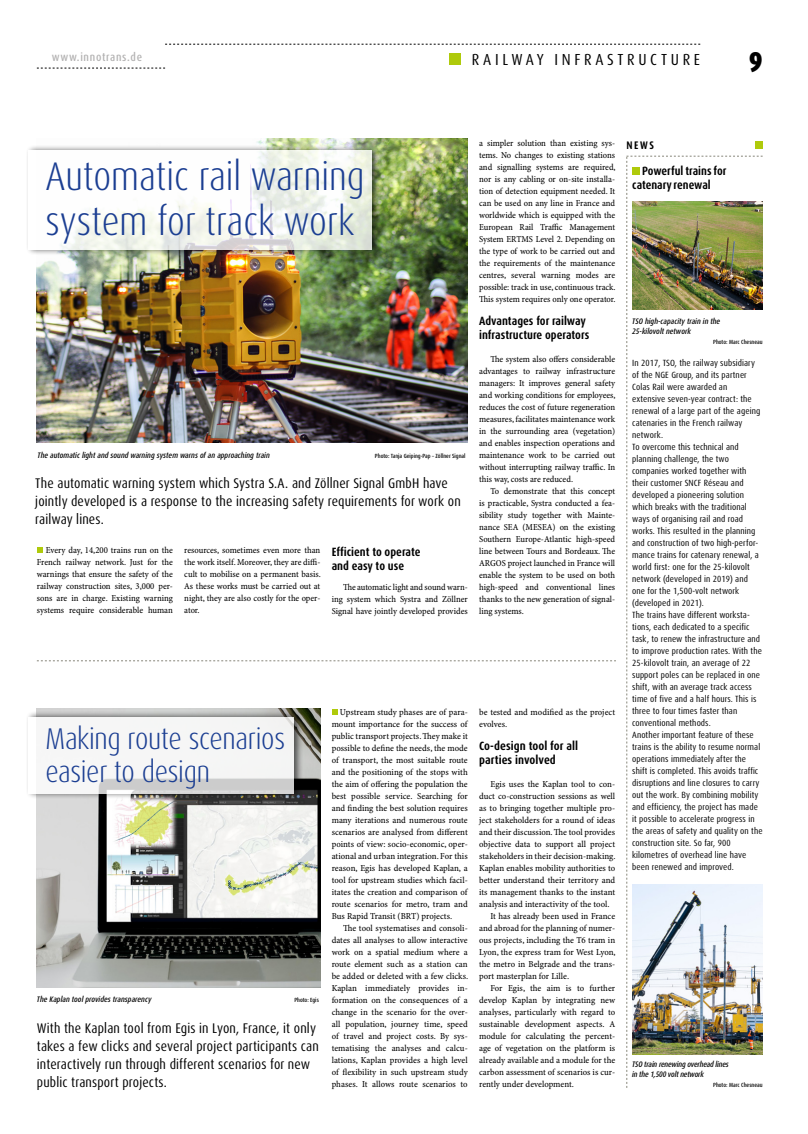
<style>
.page{position:relative;width:808px;height:1134px;background:#fff}
.page>*{position:absolute;margin:0;border:0;box-sizing:border-box;transform-origin:0 0}
.t1{font:300 condensed 40px/45px "Dax OT";color:#1b3e92}
.t2{font:300 condensed 30px/33px "Dax OT";letter-spacing:-.01em;color:#1b3e92}
.t3{font:900 condensed 28.7px "Dax OT";color:#000}
.t4{font:condensed 16px "Dax OT";letter-spacing:.23em;color:#000}
.t5{font:condensed 14px/18px "Dax OT";letter-spacing:.01em;color:#000}
.t6{font:700 condensed 12px/14px "Dax OT";color:#000}
.t7{font:500 condensed 11.6px "Dax OT";letter-spacing:.06em;color:#b3b2b2}
.t8{font:700 condensed 11px "Dax OT";color:#000}
.t9{font:9.2px/12px "Minion Pro Cn Capt";color:#000;text-align:justify}
.t10{font:condensed 9px/12px "Dax OT";letter-spacing:.01em;color:#000}
.t11{font:italic 500 condensed 8px/10px "Dax OT";color:#000}
.t12{font:italic 500 condensed 8px/10px "Dax OT";letter-spacing:-.02em;color:#000}
.t13{font:500 condensed 6px "Dax OT";color:#000}
</style>
<div class="page">
<div style="left:450px;top:53px;width:11px;height:12px;background:#afca0b"></div>
<svg style="left:165px;top:44px;width:535px;height:1px"></svg>
<svg style="left:37px;top:68px;width:128px;height:1px"></svg>
<img style="left:37px;top:139px;width:431px;height:304px">
<svg style="left:37px;top:547px;width:6px;height:6px"></svg>
<div style="left:25px;top:144px;width:356px;height:112px;background:#000;opacity:.75"></div>
<svg style="left:28px;top:150px;width:343px;height:99px"></svg>
<svg style="left:332px;top:709px;width:6px;height:6px"></svg>
<div style="left:755px;top:141px;width:8px;height:8px;background:#afca0b"></div>
<img style="left:626px;top:156px;width:137px;height:932px">
<svg style="left:37px;top:660px;width:579px;height:1px"></svg>
<img style="left:37px;top:709px;width:283px;height:278px">
<div style="left:25px;top:711px;width:278px;height:89px;background:#000;opacity:.75"></div>
<svg style="left:28px;top:717px;width:266px;height:76px;fill:#f6f6f6"></svg>
<p class="t7" style="left:52px;top:50px;width:92px">www.innotrans.de</p>
<h3 class="t4" style="left:472px;top:49px;width:230px">RAILWAY INFRASTRUCTURE</h3>
<h3 class="t3" style="left:749px;top:44px;width:16px">9</h3>
<h1 class="t1" style="left:45px;top:154px;width:321px">Automatic rail warning system for track work</h1>
<p class="t11" style="left:38px;top:450px;width:234px">The automatic light and sound warning system warns of an approaching train</p>
<p class="t13" style="left:375px;top:452px;width:92px">Photo: Tanja Geiping-Pap – Zöllner Signal</p>
<h3 class="t5" style="left:35px;top:475px;width:427px">The automatic warning system which Systra S.A. and Zöllner Signal GmbH have jointly developed is a response to the increasing safety requirements for work on railway lines.</h3>
<h3 class="t6" style="left:332px;top:545px;width:90px">Efficient to operate and easy to use</h3>
<p class="t9" style="left:332px;top:581px;width:138px;text-indent:11px">The automatic light and sound warn&shy;ing system which Systra and Zöllner Signal have jointly developed provides</p>
<p class="t9" style="left:37px;top:545px;width:138px;text-indent:9px">Every day, 14,200 trains run on the French railway network. Just for the warnings that ensure the safety of the railway construction sites, 3,000 per&shy;sons are in charge. Existing warning systems require considerable human</p>
<p class="t9" style="left:184px;top:545px;width:138px">resources, sometimes even more than the work itself. Moreover, they are diffi&shy;cult to mobilise on a permanent basis.<br>As these works must be carried out at night, they are also costly for the oper&shy;ator.</p>
<p class="t9" style="left:479px;top:137px;width:138px">a simpler solution than existing sys&shy;tems. No changes to existing stations and signalling systems are required, nor is any cabling or on-site installa&shy;tion of detection equipment needed. It can be used on any line in France and worldwide which is equipped with the European Rail Traffic Management System ERTMS Level 2. Depending on the type of work to be carried out and the requirements of the maintenance centres, several warning modes are possible: track in use, continuous track.<br>This system requires only one operator.</p>
<h3 class="t6" style="left:479px;top:314px;width:112px">Advantages for railway infrastructure operators</h3>
<p class="t9" style="left:479px;top:353px;width:138px;text-indent:11px">The system also offers considerable advantages to railway infrastructure managers: It improves general safety and working conditions for employees, reduces the cost of future regeneration measures, facilitates maintenance work in the surrounding area (vegetation) and enables inspection operations and maintenance work to be carried out without interrupting railway traffic. In this way, costs are reduced.</p>
<p class="t9" style="left:479px;top:485px;width:138px;text-indent:11px">To demonstrate that this concept is practicable, Systra conducted a fea&shy;sibility study together with Mainte&shy;nance SEA (MESEA) on the existing Southern Europe-Atlantic high-speed line between Tours and Bordeaux. The ARGOS project launched in France will enable the system to be used on both high-speed and conventional lines thanks to the new generation of signal&shy;ling systems.</p>
<h2 class="t2" style="left:45px;top:722px;width:241px">Making route scenarios easier to design</h2>
<p class="t11" style="left:37px;top:995px;width:116px">The Kaplan tool provides transparency</p>
<p class="t13" style="left:294px;top:996px;width:26px">Photo: Egis</p>
<h3 class="t5" style="left:37px;top:1019px;width:283px">With the Kaplan tool from Egis in Lyon, France, it only takes a few clicks and several project participants can interactively run through different scenarios for new public transport projects.</h3>
<p class="t9" style="left:332px;top:707px;width:138px;text-indent:8px">Upstream study phases are of para&shy;mount importance for the success of public transport projects. They make it possible to define the needs, the mode of transport, the most suitable route and the positioning of the stops with the aim of offering the population the best possible service. Searching for and finding the best solution requires many iterations and numerous route scenarios are analysed from different points of view: socio-economic, oper&shy;ational and urban integration. For this reason, Egis has developed Kaplan, a tool for upstream studies which facil&shy;itates the creation and comparison of route scenarios for metro, tram and Bus Rapid Transit (BRT) projects.</p>
<p class="t9" style="left:332px;top:923px;width:138px;text-indent:11px">The tool systematises and consoli&shy;dates all analyses to allow interactive work on a spatial medium where a route element such as a station can be added or deleted with a few clicks.<br>Kaplan immediately provides in&shy;formation on the consequences of a change in the scenario for the over&shy;all population, journey time, speed of travel and project costs. By sys&shy;tematising the analyses and calcu&shy;lations, Kaplan provides a high level of flexibility in such upstream study phases. It allows route scenarios to</p>
<p class="t9" style="left:479px;top:707px;width:138px">be tested and modified as the project evolves.</p>
<h3 class="t6" style="left:479px;top:739px;width:100px">Co-design tool for all parties involved</h3>
<p class="t9" style="left:490px;top:779px;width:126px">Egis uses the Kaplan tool to con-</p>
<p class="t9" style="left:479px;top:791px;width:138px">duct co-construction sessions as well</p>
<p class="t9" style="left:479px;top:803px;width:138px">as to bringing together multiple pro-</p>
<p class="t9" style="left:479px;top:815px;width:138px">ject stakeholders for a round of ideas</p>
<p class="t9" style="left:479px;top:827px;width:138px">and their discussion. The tool provides</p>
<p class="t9" style="left:479px;top:839px;width:138px">objective data to support all project</p>
<p class="t9" style="left:479px;top:851px;width:138px">stakeholders in their decision-making.</p>
<p class="t9" style="left:479px;top:863px;width:138px">Kaplan enables mobility authorities to</p>
<p class="t9" style="left:479px;top:875px;width:138px">better understand their territory and</p>
<p class="t9" style="left:479px;top:887px;width:138px">its management thanks to the instant</p>
<p class="t9" style="left:479px;top:899px;width:132px">analysis and interactivity of the tool.</p>
<p class="t9" style="left:490px;top:911px;width:126px">It has already been used in France</p>
<p class="t9" style="left:479px;top:923px;width:138px">and abroad for the planning of numer-</p>
<p class="t9" style="left:479px;top:935px;width:138px">ous projects, including the T6 tram in</p>
<p class="t9" style="left:479px;top:947px;width:138px">Lyon, the express tram for West Lyon,</p>
<p class="t9" style="left:479px;top:959px;width:138px">the metro in Belgrade and the trans-</p>
<p class="t9" style="left:479px;top:971px;width:92px">port masterplan for Lille.</p>
<p class="t9" style="left:490px;top:983px;width:126px">For Egis, the aim is to further</p>
<p class="t9" style="left:479px;top:995px;width:138px">develop Kaplan by integrating new</p>
<p class="t9" style="left:479px;top:1007px;width:138px">analyses, particularly with regard to</p>
<p class="t9" style="left:479px;top:1019px;width:138px">sustainable development aspects. A</p>
<p class="t9" style="left:479px;top:1031px;width:138px">module for calculating the percent-</p>
<p class="t9" style="left:479px;top:1043px;width:138px">age of vegetation on the platform is</p>
<p class="t9" style="left:479px;top:1055px;width:138px">already available and a module for the</p>
<p class="t9" style="left:479px;top:1067px;width:138px">carbon assessment of scenarios is cur-</p>
<p class="t9" style="left:479px;top:1079px;width:96px">rently under development.</p>
<p class="t8" style="left:627px;top:138px;width:29px">NEWS</p>
<h3 class="t6" style="left:632px;top:164px;width:96px;text-indent:10px">Powerful trains for catenary renewal</h3>
<p class="t11" style="left:632px;top:316px;width:90px">TSO high-capacity train in the<br>25-kilovolt network</p>
<p class="t13" style="left:713px;top:338px;width:51px">Photo: Marc Chesneau</p>
<p class="t10" style="left:632px;top:357px;width:132px">In 2017, TSO, the railway subsidiary of the NGE Group, and its partner Colas Rail were awarded an extensive seven-year contract: the renewal of a large part of the ageing catenaries in the French railway network.<br>To overcome this technical and planning challenge, the two companies worked together with their customer SNCF Réseau and developed a pioneering solution which breaks with the traditional ways of organising rail and road works. This resulted in the planning and construction of two high-perfor&shy;mance trains for catenary renewal, a world first: one for the 25-kilovolt network (developed in 2019) and one for the 1,500-volt network (developed in 2021).<br>The trains have different worksta&shy;tions, each dedicated to a specific task, to renew the infrastructure and to improve production rates. With the 25-kilovolt train, an average of 22 support poles can be replaced in one shift, with an average track access time of five and a half hours. This is three to four times faster than conventional methods.<br>Another important feature of these trains is the ability to resume normal operations immediately after the shift is completed. This avoids traffic disruptions and line closures to carry out the work. By combining mobility and efficiency, the project has made it possible to accelerate progress in the areas of safety and quality on the construction site. So far, 900 kilometres of overhead line have been renewed and improved.</p>
<p class="t12" style="left:632px;top:1059px;width:98px">TSO train renewing overhead lines in the 1,500 volt network</p>
<p class="t13" style="left:713px;top:1081px;width:51px">Photo: Marc Chesneau</p>
</div>
